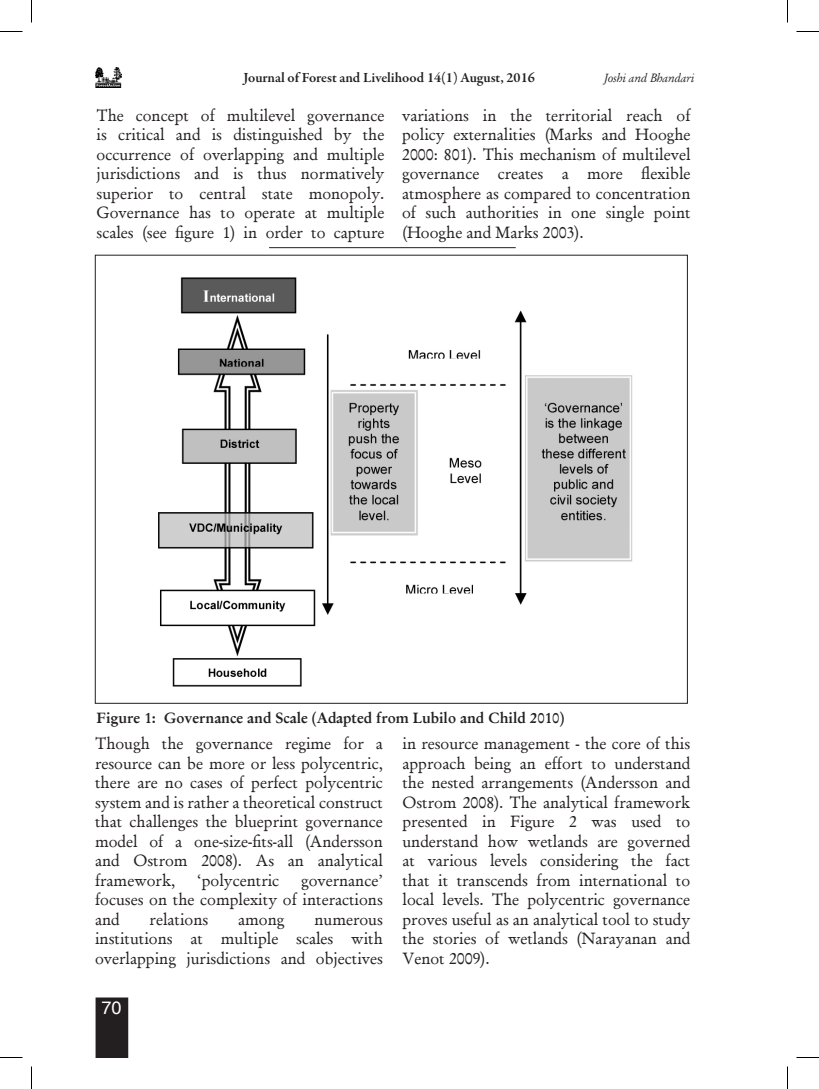
<style>
.page{position:relative;width:819px;height:1089px;background:#fff}
.page>*{position:absolute;margin:0;border:0;box-sizing:border-box;transform-origin:0 0}
.t1{font:18px "Helvetica";color:#fff}
.inside_matter{font:16.5px/19.5px "Garamond";color:#231f20;text-align:justify}
.inside_matter-2{font:700 15px "Garamond";color:#231f20}
.t2{font:600 14.25px "Garamond Premr Pro";color:#231f20}
.Main_Heading_2{font:italic 12px "Garamond";color:#231f20}
</style>
<div class="page">
<div style="left:96px;top:998px;width:32px;height:60px;background:#231f20"></div>
<img style="left:96px;top:68px;width:25px;height:19px">
<img style="left:143px;top:254px;width:495px;height:433px">
<hr style="left:269px;top:247px;width:247px;height:1px;background:#231f20">
<svg style="left:0;top:31px;width:22px;height:1px"></svg>
<svg style="left:796px;top:31px;width:23px;height:1px"></svg>
<svg style="left:0;top:1057px;width:22px;height:1px"></svg>
<svg style="left:796px;top:1057px;width:23px;height:1px"></svg>
<svg style="left:31px;top:0;width:1px;height:22px"></svg>
<svg style="left:31px;top:1066px;width:1px;height:23px"></svg>
<svg style="left:787px;top:0;width:1px;height:22px"></svg>
<svg style="left:787px;top:1066px;width:1px;height:23px"></svg>
<p class="t2" style="left:244px;top:69px;width:293px">Journal of Forest and Livelihood 14(1) August, 2016</p>
<p class="Main_Heading_2" style="left:604px;top:71px;width:92px">Joshi and Bhandari</p>
<p class="inside_matter" style="left:97px;top:105px;width:289px">The concept of multilevel governance is critical and is distinguished by the occurrence of overlapping and multiple jurisdictions and is thus normatively superior to central state monopoly.<br>Governance has to operate at multiple scales (see figure 1) in order to capture</p>
<p class="inside_matter" style="left:402px;top:105px;width:290px">variations in the territorial reach of policy externalities (Marks and Hooghe 2000: 801). This mechanism of multilevel governance creates a more flexible atmosphere as compared to concentration of such authorities in one single point (Hooghe and Marks 2003).</p>
<p class="inside_matter-2" style="left:97px;top:708px;width:469px">Figure 1: Governance and Scale (Adapted from Lubilo and Child 2010)</p>
<p class="inside_matter" style="left:95px;top:734px;width:289px">Though the governance regime for a resource can be more or less polycentric, there are no cases of perfect polycentric system and is rather a theoretical construct that challenges the blueprint governance model of a one-size-fits-all (Andersson and Ostrom 2008). As an analytical framework,</p>
<p class="inside_matter" style="left:402px;top:734px;width:289px">in resource management - the core of this approach being an effort to understand the nested arrangements (Andersson and Ostrom 2008). The analytical framework presented in Figure 2 was used to understand how wetlands are governed at various levels considering the fact that it transcends from international to local levels. The polycentric governance proves useful as an analytical tool to study the stories of wetlands (Narayanan and Venot 2009).</p>
<p class="inside_matter" style="left:197px;top:870px;width:84px">‘polycentric</p>
<p class="inside_matter" style="left:95px;top:870px;width:289px;text-indent:206px">governance’ focuses on the complexity of interactions and</p>
<p class="inside_matter" style="left:150px;top:909px;width:60px">relations</p>
<p class="inside_matter" style="left:238px;top:909px;width:48px">among</p>
<p class="inside_matter" style="left:95px;top:909px;width:289px;text-indent:219px">numerous institutions at multiple scales with overlapping jurisdictions and objectives</p>
<p class="t1" style="left:101px;top:997px;width:22px">70</p>
</div>
